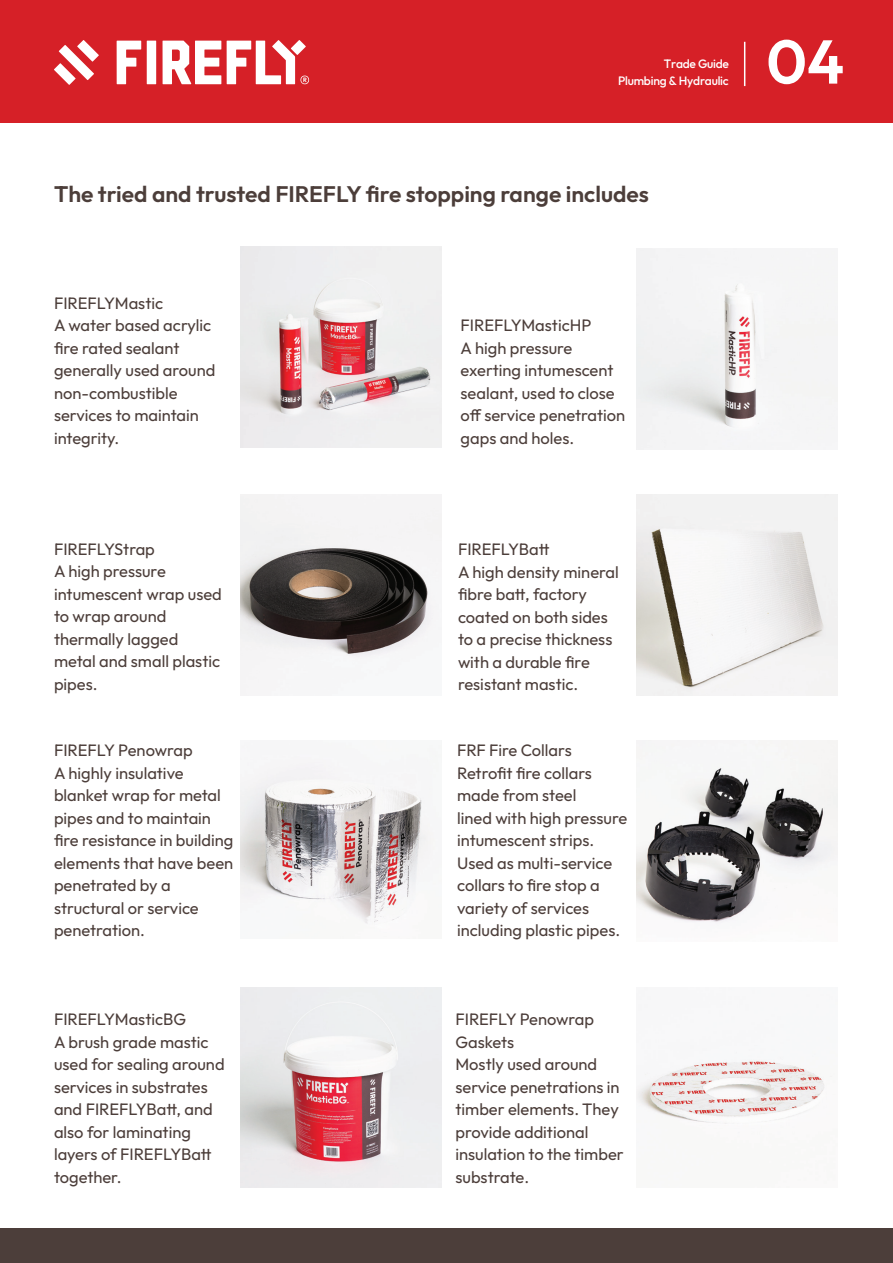
<style>
.page{position:relative;width:893px;height:1263px;background:#fff}
.page>*{position:absolute;margin:0;border:0;box-sizing:border-box;transform-origin:0 0}
.t1{font:600 61.65px "Outfit";color:#fff}
.t2{font:600 22.5px "Outfit";color:#4c3e3a}
.t3{font:16.5px/22.5px "Outfit";color:#4c3e3a}
.t4{font:500 12.15px "Outfit";letter-spacing:-.02em;color:#fff}
</style>
<div class="page">
<div style="left:0;top:1229px;width:893px;height:34px;background:#4c3e3a"></div>
<div style="left:0;top:0;width:893px;height:122px;background:#d62027"></div>
<svg style="left:77px;top:40px;width:22px;height:22px"></svg>
<svg style="left:59px;top:45px;width:35px;height:35px"></svg>
<svg style="left:54px;top:63px;width:22px;height:22px"></svg>
<svg style="left:117px;top:41px;width:24px;height:43px"></svg>
<div style="left:147px;top:41px;width:9px;height:43px;background:#fff"></div>
<svg style="left:163px;top:41px;width:58px;height:43px"></svg>
<svg style="left:227px;top:40px;width:82px;height:44px"></svg>
<hr style="left:744px;top:42px;width:1px;height:44px;background:#fff">
<img style="left:241px;top:246px;width:200px;height:201px">
<img style="left:241px;top:495px;width:200px;height:200px">
<img style="left:241px;top:987px;width:200px;height:201px">
<img style="left:241px;top:762px;width:193px;height:162px">
<img style="left:636px;top:248px;width:201px;height:201px">
<img style="left:636px;top:1052px;width:196px;height:72px">
<img style="left:636px;top:741px;width:201px;height:182px">
<img style="left:636px;top:495px;width:201px;height:200px">
<p class="t4" style="left:664px;top:56px;width:67px">Trade Guide</p>
<p class="t4" style="left:618px;top:72px;width:112px">Plumbing &amp; Hydraulic</p>
<h2 class="t2" style="left:54px;top:179px;width:596px">The tried and trusted FIREFLY fire stopping range includes</h2>
<p class="t3" style="left:54px;top:292px;width:163px">FIREFLYMastic<br>A water based acrylic fire rated sealant generally used around non-combustible services to maintain integrity.</p>
<p class="t3" style="left:54px;top:538px;width:169px">FIREFLYStrap<br>A high pressure intumescent wrap used to wrap around thermally lagged metal and small plastic pipes.</p>
<p class="t3" style="left:54px;top:739px;width:181px">FIREFLY Penowrap<br>A highly insulative blanket wrap for metal pipes and to maintain fire resistance in building elements that have been penetrated by a structural or service penetration.</p>
<p class="t3" style="left:461px;top:315px;width:166px">FIREFLYMasticHP<br>A high pressure exerting intumescent sealant, used to close off service penetration gaps and holes.</p>
<p class="t3" style="left:458px;top:538px;width:162px">FIREFLYBatt<br>A high density mineral fibre batt, factory coated on both sides to a precise thickness with a durable fire resistant mastic.</p>
<p class="t3" style="left:457px;top:740px;width:172px">FRF Fire Collars<br>Retrofit fire collars made from steel<br>lined with high pressure intumescent strips.<br>Used as multi-service collars to fire stop a variety of services including plastic pipes.</p>
<p class="t3" style="left:54px;top:1008px;width:172px">FIREFLYMasticBG<br>A brush grade mastic used for sealing around services in substrates and FIREFLYBatt, and also for laminating layers of FIREFLYBatt together.</p>
<p class="t3" style="left:455px;top:1008px;width:170px">FIREFLY Penowrap<br>Gaskets<br>Mostly used around service penetrations in timber elements. They provide additional insulation to the timber substrate.</p>
<h1 class="t1" style="left:766px;top:21px;width:79px">04</h1>
</div>
